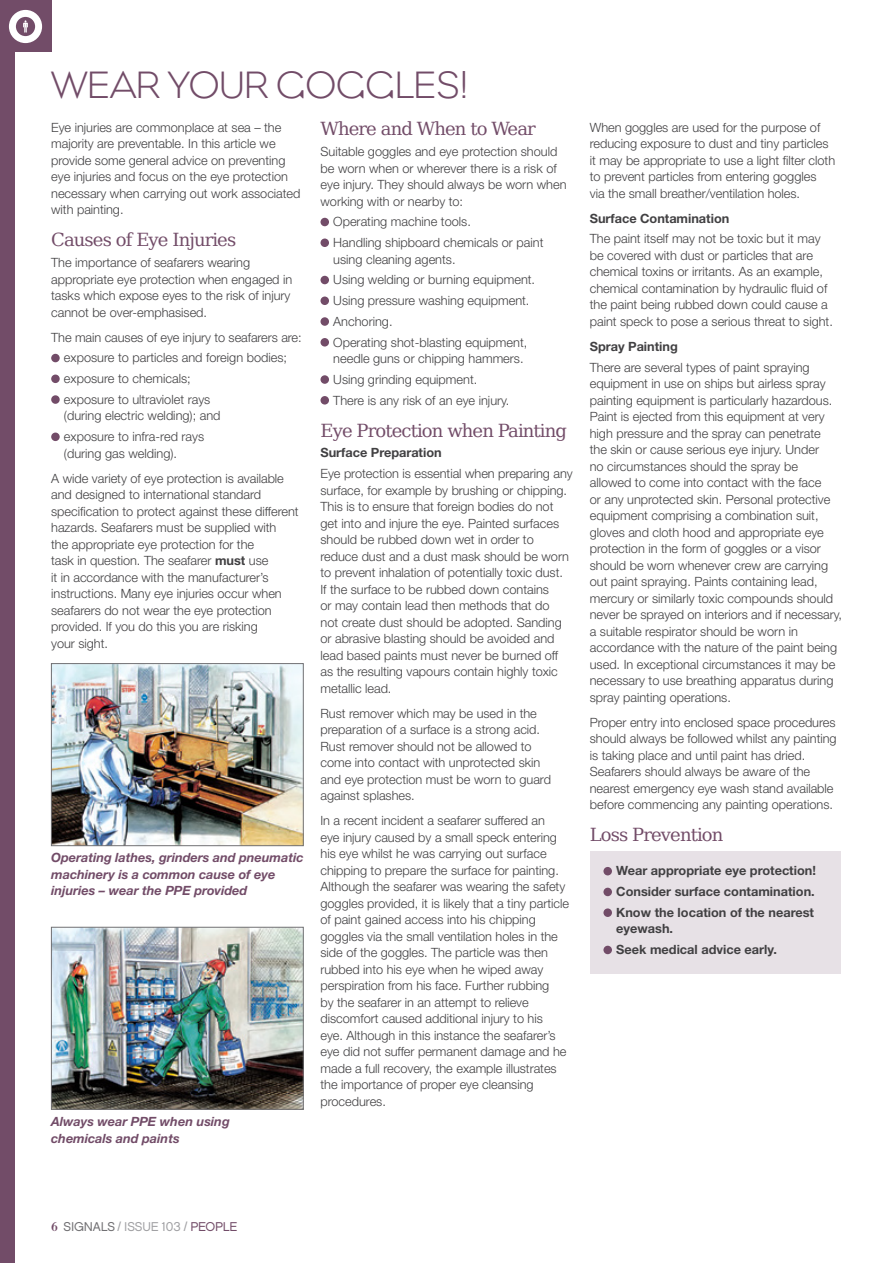
<style>
.page{position:relative;width:893px;height:1263px;background:#fff}
.page>*{position:absolute;margin:0;border:0;box-sizing:border-box;transform-origin:0 0}
.t1{font:300 39px "Eagle";letter-spacing:-.005em;color:#724c68}
.t2{font:18px "DejaVu Serif";letter-spacing:-.05em;color:#724c68}
.t3{font:300 12.75px/16.5px "Helvetica Neue";color:#414042}
.t4{font:700 12.75px/20.7px "Helvetica Neue";color:#414042;text-align:justify}
.t5{font:italic 700 12.75px/16.5px "Helvetica Neue";color:#724c68}
.t6{font:12.75px "Chalet London Nineteen Sixty";letter-spacing:-.015em;color:#a1a1a4}
.s1{font-weight:700}
.s2{font-family:"Bodoni Antiqua T";font-weight:600;font-size:13.5px;color:#724c68}
.s3{color:#717073}
.s4{color:#724c68}
</style>
<div class="page">
<div style="left:0;top:0;width:14px;height:1263px;background:#724c68"></div>
<div style="left:0;top:0;width:51px;height:51px;background:#724c68"></div>
<div style="left:9px;top:10px;width:33px;height:33px;border:7px solid #fff;border-radius:50%"></div>
<svg style="left:23px;top:20px;width:5px;height:13px"></svg>
<div style="left:591px;top:851px;width:250px;height:123px;background:#e7e1e6"></div>
<div style="left:51px;top:354px;width:9px;height:8px;background:#724c68;border-radius:50%"></div>
<div style="left:51px;top:375px;width:9px;height:8px;background:#724c68;border-radius:50%"></div>
<div style="left:51px;top:395px;width:9px;height:9px;background:#724c68;border-radius:50%"></div>
<div style="left:51px;top:433px;width:9px;height:8px;background:#724c68;border-radius:50%"></div>
<div style="left:320px;top:218px;width:9px;height:8px;background:#724c68;border-radius:50%"></div>
<div style="left:320px;top:238px;width:9px;height:9px;background:#724c68;border-radius:50%"></div>
<div style="left:320px;top:276px;width:9px;height:8px;background:#724c68;border-radius:50%"></div>
<div style="left:320px;top:296px;width:9px;height:9px;background:#724c68;border-radius:50%"></div>
<div style="left:320px;top:317px;width:9px;height:9px;background:#724c68;border-radius:50%"></div>
<div style="left:320px;top:338px;width:9px;height:9px;background:#724c68;border-radius:50%"></div>
<div style="left:320px;top:375px;width:9px;height:9px;background:#724c68;border-radius:50%"></div>
<div style="left:320px;top:396px;width:9px;height:9px;background:#724c68;border-radius:50%"></div>
<img style="left:53px;top:665px;width:249px;height:179px">
<div style="left:51px;top:663px;width:253px;height:183px;border:1px solid #717073"></div>
<img style="left:53px;top:929px;width:249px;height:179px">
<div style="left:51px;top:927px;width:253px;height:183px;border:1px solid #717073"></div>
<div style="left:603px;top:867px;width:9px;height:8px;background:#724c68;border-radius:50%"></div>
<div style="left:603px;top:888px;width:9px;height:8px;background:#724c68;border-radius:50%"></div>
<div style="left:603px;top:908px;width:9px;height:9px;background:#724c68;border-radius:50%"></div>
<div style="left:603px;top:946px;width:9px;height:8px;background:#724c68;border-radius:50%"></div>
<h1 class="t1" style="left:51px;top:63px;width:418px">WEAR YOUR GOGGLES!</h1>
<p class="t3" style="left:51px;top:119px;width:251px">Eye injuries are commonplace at sea – the majority are preventable. In this article we provide some general advice on preventing eye injuries and focus on the eye protection necessary when carrying out work associated with painting.</p>
<h2 class="t2" style="left:51px;top:224px;width:187px">Causes of Eye Injuries</h2>
<p class="t3" style="left:51px;top:254px;width:243px">The importance of seafarers wearing appropriate eye protection when engaged in tasks which expose eyes to the risk of injury cannot be over-emphasised.</p>
<p class="t3" style="left:64px;top:326px;width:239px;line-height:20.7px;text-indent:-13px">The main causes of eye injury to seafarers are: exposure to particles and foreign bodies; exposure to chemicals;<br>exposure to ultraviolet rays</p>
<p class="t3" style="left:64px;top:405px;width:158px;line-height:20.7px">(during electric welding); and exposure to infra-red rays</p>
<p class="t3" style="left:51px;top:440px;width:234px;line-height:25px;text-indent:13px">(during gas welding).<br>A wide variety of eye protection is available</p>
<p class="t3" style="left:51px;top:486px;width:249px">and designed to international standard specification to protect against these different hazards. Seafarers must be supplied with<br>the appropriate eye protection for the<br>task in question. The seafarer <span class="s1">must</span> use<br>it in accordance with the manufacturer’s instructions. Many eye injuries occur when seafarers do not wear the eye protection provided. If you do this you are risking<br>your sight.</p>
<h2 class="t2" style="left:320px;top:113px;width:217px">Where and When to Wear</h2>
<p class="t3" style="left:320px;top:143px;width:248px">Suitable goggles and eye protection should be worn when or wherever there is a risk of eye injury. They should always be worn when working with or nearby to:</p>
<p class="t3" style="left:333px;top:211px;width:212px;line-height:20.7px">Operating machine tools.<br>Handling shipboard chemicals or paint</p>
<p class="t3" style="left:333px;top:248px;width:203px;line-height:20.7px">using cleaning agents.<br>Using welding or burning equipment.<br>Using pressure washing equipment.<br>Anchoring.<br>Operating shot-blasting equipment,</p>
<p class="t3" style="left:333px;top:348px;width:192px;line-height:20.7px">needle guns or chipping hammers.<br>Using grinding equipment.<br>There is any risk of an eye injury.</p>
<h2 class="t2" style="left:320px;top:414px;width:248px">Eye Protection when Painting</h2>
<p class="t4" style="left:320px;top:442px;width:123px">Surface Preparation</p>
<p class="t3" style="left:320px;top:465px;width:254px">Eye protection is essential when preparing any surface, for example by brushing or chipping.<br>This is to ensure that foreign bodies do not get into and injure the eye. Painted surfaces should be rubbed down wet in order to reduce dust and a dust mask should be worn to prevent inhalation of potentially toxic dust.<br>If the surface to be rubbed down contains<br>or may contain lead then methods that do<br>not create dust should be adopted. Sanding or abrasive blasting should be avoided and lead based paints must never be burned off as the resulting vapours contain highly toxic metallic lead.</p>
<p class="t3" style="left:320px;top:705px;width:232px">Rust remover which may be used in the preparation of a surface is a strong acid.<br>Rust remover should not be allowed to come into contact with unprotected skin and eye protection must be worn to guard against splashes.</p>
<p class="t3" style="left:320px;top:812px;width:250px">In a recent incident a seafarer suffered an<br>eye injury caused by a small speck entering his eye whilst he was carrying out surface chipping to prepare the surface for painting.<br>Although the seafarer was wearing the safety goggles provided, it is likely that a tiny particle of paint gained access into his chipping goggles via the small ventilation holes in the side of the goggles. The particle was then rubbed into his eye when he wiped away perspiration from his face. Further rubbing<br>by the seafarer in an attempt to relieve discomfort caused additional injury to his<br>eye. Although in this instance the seafarer’s eye did not suffer permanent damage and he made a full recovery, the example illustrates the importance of proper eye cleansing procedures.</p>
<p class="t5" style="left:51px;top:849px;width:254px">Operating lathes, grinders and pneumatic machinery is a common cause of eye injuries – wear the PPE provided</p>
<p class="t5" style="left:51px;top:1113px;width:180px">Always wear PPE when using chemicals and paints</p>
<p class="t3" style="left:590px;top:119px;width:247px">When goggles are used for the purpose of reducing exposure to dust and tiny particles it may be appropriate to use a light filter cloth to prevent particles from entering goggles<br>via the small breather/ventilation holes.</p>
<p class="t4" style="left:590px;top:207px;width:141px">Surface Contamination</p>
<p class="t3" style="left:590px;top:230px;width:245px">The paint itself may not be toxic but it may be covered with dust or particles that are chemical toxins or irritants. As an example, chemical contamination by hydraulic fluid of the paint being rubbed down could cause a paint speck to pose a serious threat to sight.</p>
<p class="t4" style="left:590px;top:336px;width:89px">Spray Painting</p>
<p class="t3" style="left:590px;top:359px;width:254px">There are several types of paint spraying equipment in use on ships but airless spray painting equipment is particularly hazardous.<br>Paint is ejected from this equipment at very high pressure and the spray can penetrate<br>the skin or cause serious eye injury. Under<br>no circumstances should the spray be allowed to come into contact with the face<br>or any unprotected skin. Personal protective equipment comprising a combination suit, gloves and cloth hood and appropriate eye protection in the form of goggles or a visor should be worn whenever crew are carrying out paint spraying. Paints containing lead, mercury or similarly toxic compounds should never be sprayed on interiors and if necessary, a suitable respirator should be worn in accordance with the nature of the paint being used. In exceptional circumstances it may be necessary to use breathing apparatus during spray painting operations.</p>
<p class="t3" style="left:590px;top:713px;width:248px">Proper entry into enclosed space procedures should always be followed whilst any painting is taking place and until paint has dried.<br>Seafarers should always be aware of the nearest emergency eye wash stand available before commencing any painting operations.</p>
<h2 class="t2" style="left:590px;top:819px;width:135px">Loss Prevention</h2>
<p class="t4" style="left:616px;top:860px;width:201px">Wear appropriate eye protection!<br>Consider surface contamination.<br>Know the location of the nearest</p>
<p class="t4" style="left:616px;top:918px;width:162px">eyewash.<br>Seek medical advice early.</p>
<p class="t6" style="left:51px;top:1219px;width:188px"><span class="s2">6</span> <span class="s3">SIGNALS</span> / ISSUE 103 / <span class="s4">PEOPLE</span></p>
</div>
